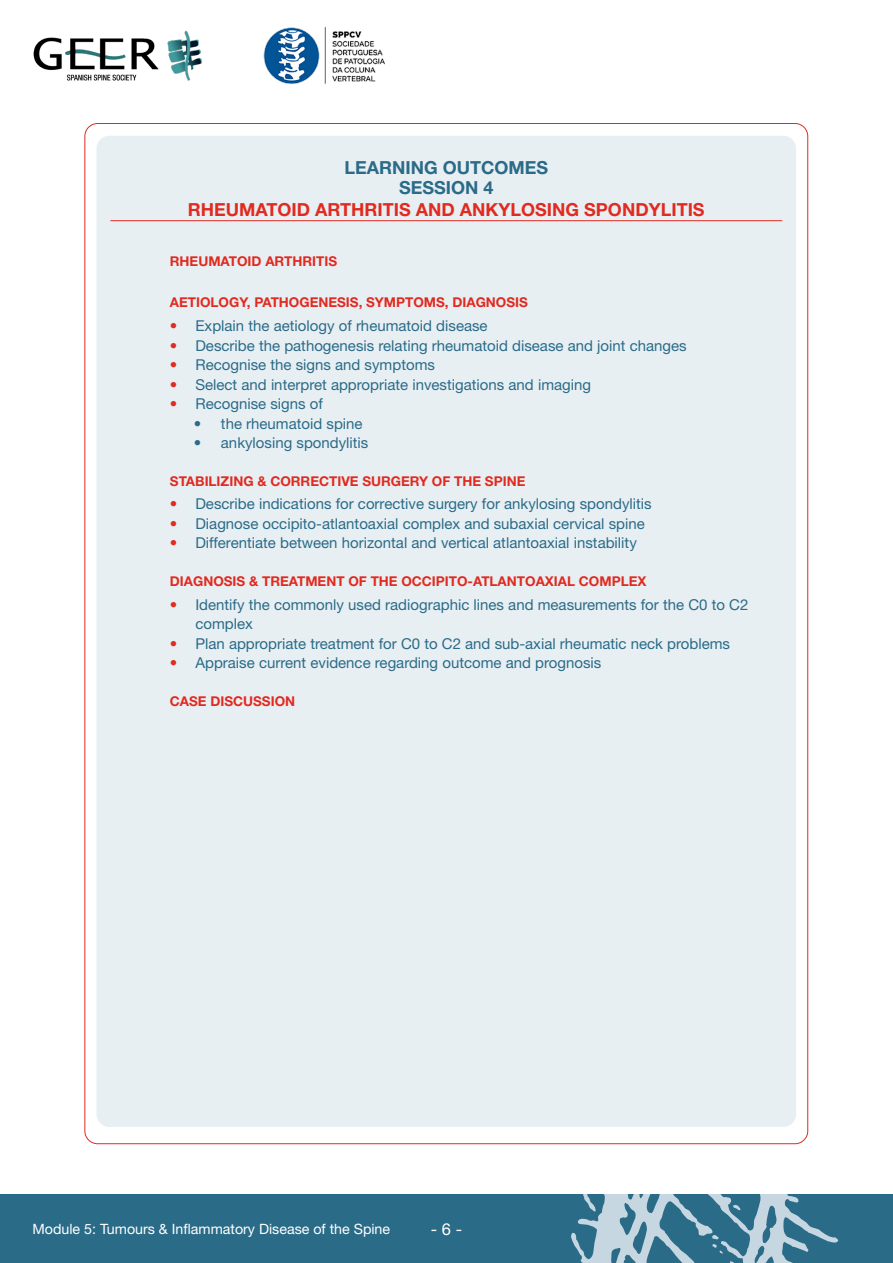
<style>
.page{position:relative;width:893px;height:1263px;background:#fff}
.page>*{position:absolute;margin:0;border:0;box-sizing:border-box;transform-origin:0 0}
.t1{font:700 18px "Helvetica Neue LT Std";color:#e12a20}
.t2{font:700 18px/19.5px "Helvetica Neue LT Std";color:#2a6b88;text-align:center}
.t3{font:16.5px "Helvetica Neue LT Std";color:#fff}
.t4{font:15px/19.5px "Helvetica Neue LT Std";color:#2a6b88}
.t5{font:14.25px "Helvetica Neue LT Std";color:#fff}
.t6{font:700 13.5px "Helvetica Neue LT Std";color:#e12a20}
.s1{font-weight:700;color:#e12a20}
</style>
<div class="page">
<div style="left:0;top:1195px;width:893px;height:68px;background:#2a6b88"></div>
<svg style="left:571px;top:1195px;width:268px;height:68px"></svg>
<img style="left:263px;top:27px;width:122px;height:57px">
<img style="left:33px;top:30px;width:169px;height:51px">
<div style="left:97px;top:136px;width:699px;height:991px;background:#e8eff3;border-radius:13px"></div>
<hr style="left:110px;top:220px;width:672px;height:1px;background:#e12a20">
<p class="t2" style="left:344px;top:158px;width:205px">LEARNING OUTCOMES<br>SESSION 4</p>
<p class="t1" style="left:188px;top:199px;width:518px">RHEUMATOID ARTHRITIS AND ANKYLOSING SPONDYLITIS</p>
<p class="t6" style="left:170px;top:252px;width:169px">RHEUMATOID ARTHRITIS</p>
<p class="t6" style="left:170px;top:294px;width:360px">AETIOLOGY, PATHOGENESIS, SYMPTOMS, DIAGNOSIS</p>
<p class="t4" style="left:170px;top:316px;width:319px"><span class="s1">•</span> Explain the aetiology of rheumatoid disease</p>
<p class="t4" style="left:170px;top:335px;width:518px"><span class="s1">•</span> Describe the pathogenesis relating rheumatoid disease and joint changes</p>
<p class="t4" style="left:170px;top:355px;width:267px"><span class="s1">•</span> Recognise the signs and symptoms</p>
<p class="t4" style="left:170px;top:374px;width:423px"><span class="s1">•</span> Select and interpret appropriate investigations and imaging</p>
<p class="t4" style="left:170px;top:394px;width:155px"><span class="s1">•</span> Recognise signs of</p>
<p class="t4" style="left:194px;top:413px;width:170px">• the rheumatoid spine</p>
<p class="t4" style="left:194px;top:433px;width:176px">• ankylosing spondylitis</p>
<p class="t6" style="left:170px;top:472px;width:357px">STABILIZING &amp; CORRECTIVE SURGERY OF THE SPINE</p>
<p class="t4" style="left:170px;top:494px;width:483px"><span class="s1">•</span> Describe indications for corrective surgery for ankylosing spondylitis</p>
<p class="t4" style="left:170px;top:513px;width:476px"><span class="s1">•</span> Diagnose occipito-atlantoaxial complex and subaxial cervical spine</p>
<p class="t4" style="left:170px;top:533px;width:468px"><span class="s1">•</span> Differentiate between horizontal and vertical atlantoaxial instability</p>
<p class="t6" style="left:170px;top:573px;width:478px">DIAGNOSIS &amp; TREATMENT OF THE OCCIPITO-ATLANTOAXIAL COMPLEX</p>
<p class="t4" style="left:195px;top:594px;width:554px;text-indent:-26px"><span class="s1">•</span> Identify the commonly used radiographic lines and measurements for the C0 to C2 complex</p>
<p class="t4" style="left:170px;top:633px;width:562px"><span class="s1">•</span> Plan appropriate treatment for C0 to C2 and sub-axial rheumatic neck problems</p>
<p class="t4" style="left:170px;top:653px;width:433px"><span class="s1">•</span> Appraise current evidence regarding outcome and prognosis</p>
<p class="t6" style="left:170px;top:692px;width:127px">CASE DISCUSSION</p>
<p class="t5" style="left:32px;top:1220px;width:359px">Module 5: Tumours &amp; Inflammatory Disease of the Spine</p>
<p class="t3" style="left:431px;top:1219px;width:33px">- 6 -</p>
</div>
